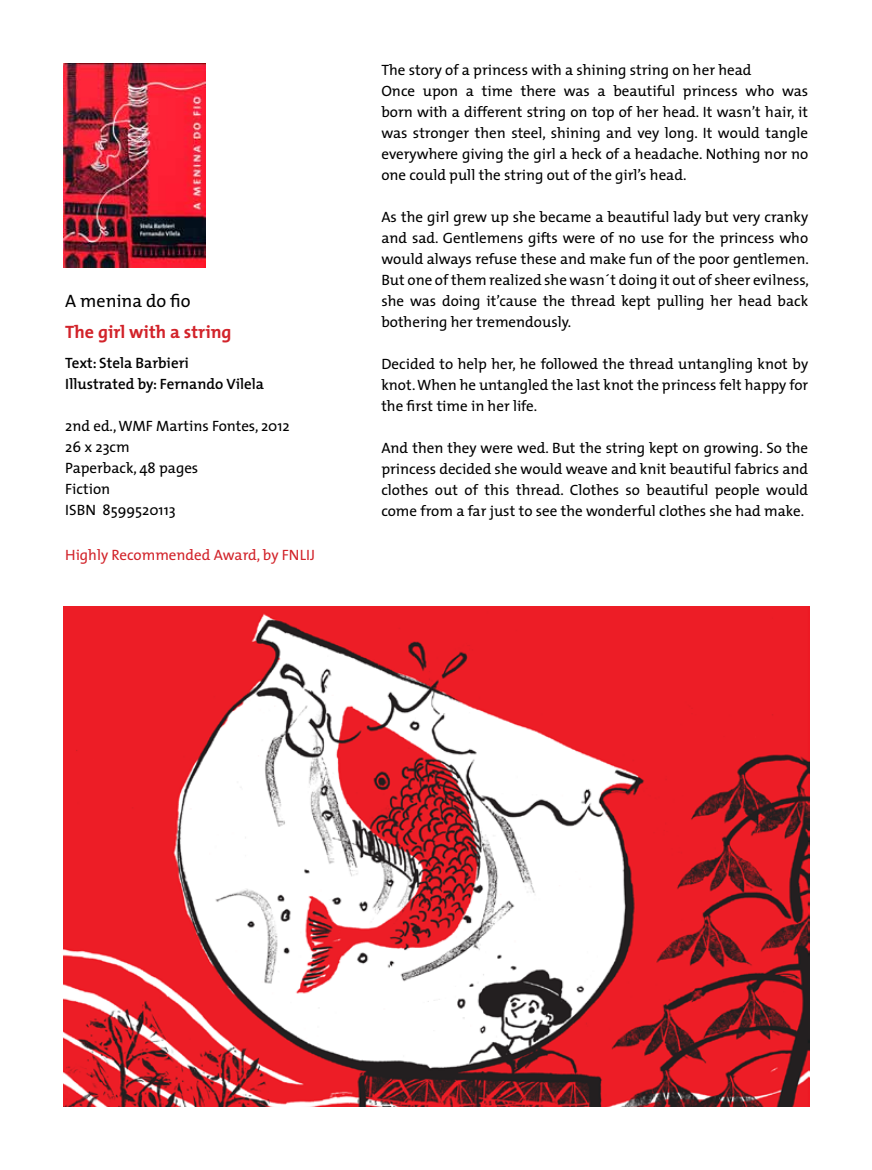
<style>
.page{position:relative;width:872px;height:1170px;background:#fff}
.page>*{position:absolute;margin:0;border:0;box-sizing:border-box;transform-origin:0 0}
.t1{font:700 18px "The Mix";color:#d2232a}
.t2{font:18px "The Mix";color:#000}
.t3{font:15px/21px "The Mix";color:#000;text-align:justify}
.t4{font:600 15px/21px "The Mix";color:#000}
.t5{font:15px "The Mix";color:#d2232a}
</style>
<div class="page">
<img style="left:64px;top:64px;width:141px;height:203px">
<img style="left:64px;top:606px;width:745px;height:500px">
<p class="t2" style="left:65px;top:286px;width:127px">A menina do fio</p>
<p class="t1" style="left:65px;top:316px;width:168px">The girl with a string</p>
<p class="t4" style="left:65px;top:351px;width:200px">Text: Stela Barbieri<br>Illustrated by: Fernando Vilela</p>
<p class="t3" style="left:65px;top:414px;width:226px;text-align:left">2nd ed., WMF Martins Fontes, 2012<br>26 x 23cm<br>Paperback, 48 pages<br>Fiction<br>ISBN 8599520113</p>
<p class="t5" style="left:65px;top:542px;width:251px">Highly Recommended Award, by FNLIJ</p>
<p class="t3" style="left:381px;top:59px;width:428px;text-align:left">The story of a princess with a shining string on her head<br>Once upon a time there was a beautiful princess who was born with a different string on top of her head. It wasn’t hair, it was stronger then steel, shining and vey long. It would tangle everywhere giving the girl a heck of a headache. Nothing nor no one could pull the string out of the girl’s head.</p>
<p class="t3" style="left:381px;top:206px;width:429px">As the girl grew up she became a beautiful lady but very cranky and sad. Gentlemens gifts were of no use for the princess who would always refuse these and make fun of the poor gentlemen.<br>But one of them realized she wasn´t doing it out of sheer evilness, she was doing it’cause the thread kept pulling her head back bothering her tremendously.</p>
<p class="t3" style="left:381px;top:353px;width:428px">Decided to help her, he followed the thread untangling knot by knot. When he untangled the last knot the princess felt happy for the first time in her life.</p>
<p class="t3" style="left:381px;top:437px;width:428px">And then they were wed. But the string kept on growing. So the princess decided she would weave and knit beautiful fabrics and clothes out of this thread. Clothes so beautiful people would come from a far just to see the wonderful clothes she had make.</p>
</div>
